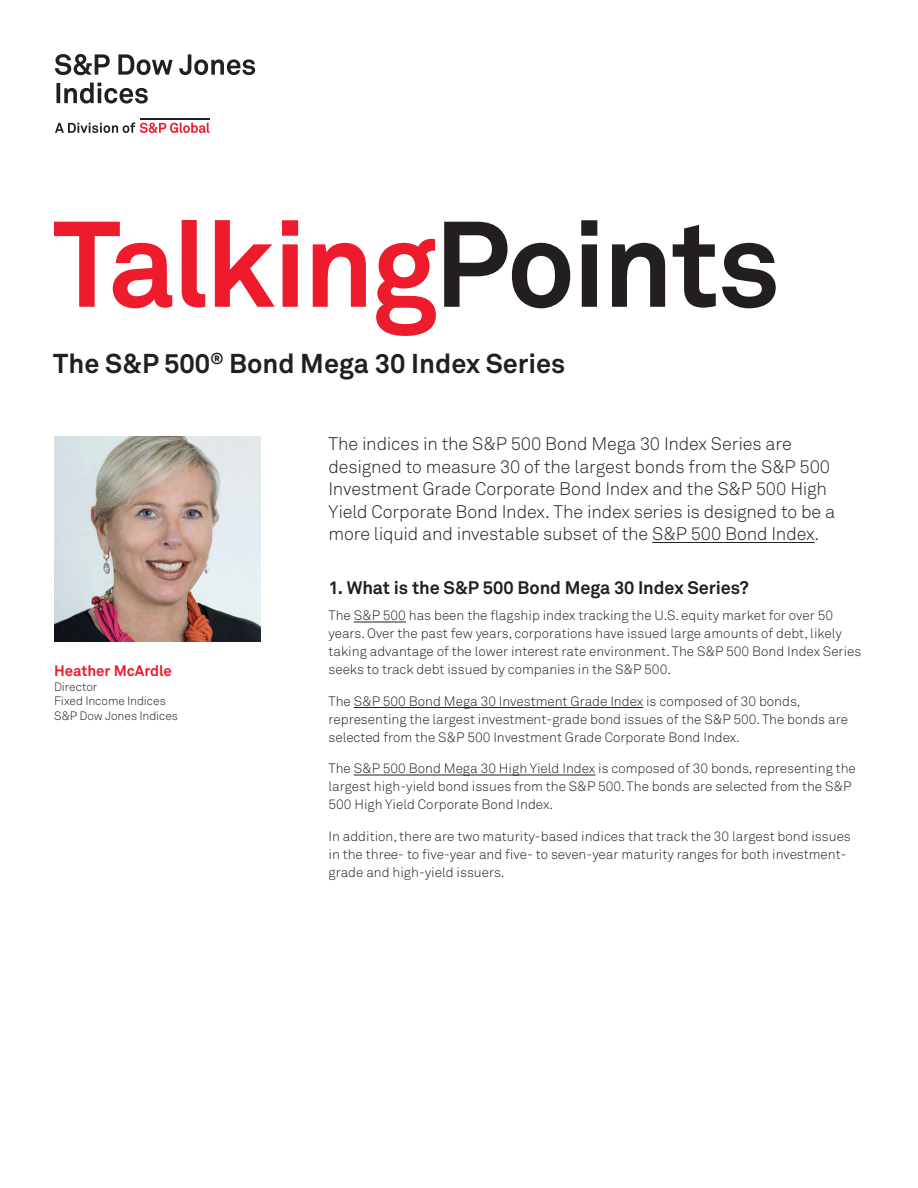
<style>
.page{position:relative;width:918px;height:1188px;background:#fff}
.page>*{position:absolute;margin:0;border:0;box-sizing:border-box;transform-origin:0 0}
.A_Brochure_Title_80{font:700 120px "Akkurat Pro";letter-spacing:-.025em;color:#ee1b2d}
.Intro_Paragraph{font:700 27px "Akkurat Pro";color:#231f20}
.C_Intro_Copy_1_12_15{font:300 18px/22.5px "Akkurat Pro";letter-spacing:-.01em;color:#231f20}
.D_Subheading_Level_2{font:700 18px "Akkurat Pro";letter-spacing:-.005em;color:#231f20}
.t1{font:700 15px "Akkurat Pro";color:#ee1b2d}
.Body_copy{font:300 13.5px/18px "Akkurat Pro";color:#231f20}
.t2{font:300 12px/14.4px "Akkurat Pro";letter-spacing:-.005em;color:#231f20}
.s1{color:#231f20}
</style>
<div class="page">
<img style="left:55px;top:436px;width:205px;height:206px">
<hr style="left:652px;top:542px;width:163px;height:1px;background:#231f20">
<hr style="left:354px;top:622px;width:52px;height:1px;background:#231f20">
<hr style="left:354px;top:707px;width:289px;height:1px;background:#231f20">
<hr style="left:354px;top:775px;width:241px;height:1px;background:#231f20">
<hr style="left:140px;top:118px;width:70px;height:2px;background:#231f20">
<svg style="left:55px;top:122px;width:155px;height:11px"></svg>
<svg style="left:55px;top:54px;width:200px;height:50px"></svg>
<p class="A_Brochure_Title_80" style="left:53px;top:191px;width:729px">Talking<span class="s1">Points</span></p>
<p class="Intro_Paragraph" style="left:53px;top:347px;width:514px">The S&amp;P 500<sup>®</sup> Bond Mega 30 Index Series</p>
<p class="t1" style="left:54px;top:662px;width:119px">Heather McArdle</p>
<p class="t2" style="left:54px;top:679px;width:126px">Director<br>Fixed Income Indices<br>S&amp;P Dow Jones Indices</p>
<p class="C_Intro_Copy_1_12_15" style="left:328px;top:433px;width:508px">The indices in the S&amp;P 500 Bond Mega 30 Index Series are designed to measure 30 of the largest bonds from the S&amp;P 500<br>Investment Grade Corporate Bond Index and the S&amp;P 500 High Yield Corporate Bond Index. The index series is designed to be a more liquid and investable subset of the S&amp;P 500 Bond Index.</p>
<p class="D_Subheading_Level_2" style="left:328px;top:576px;width:422px">1. What is the S&amp;P 500 Bond Mega 30 Index Series?</p>
<p class="Body_copy" style="left:328px;top:607px;width:534px">The S&amp;P 500 has been the flagship index tracking the U.S. equity market for over 50 years. Over the past few years, corporations have issued large amounts of debt, likely taking advantage of the lower interest rate environment. The S&amp;P 500 Bond Index Series seeks to track debt issued by companies in the S&amp;P 500.</p>
<p class="Body_copy" style="left:328px;top:692px;width:521px">The S&amp;P 500 Bond Mega 30 Investment Grade Index is composed of 30 bonds, representing the largest investment-grade bond issues of the S&amp;P 500. The bonds are selected from the S&amp;P 500 Investment Grade Corporate Bond Index.</p>
<p class="Body_copy" style="left:328px;top:760px;width:529px">The S&amp;P 500 Bond Mega 30 High Yield Index is composed of 30 bonds, representing the largest high-yield bond issues from the S&amp;P 500. The bonds are selected from the S&amp;P<br>500 High Yield Corporate Bond Index.</p>
<p class="Body_copy" style="left:328px;top:827px;width:524px">In addition, there are two maturity-based indices that track the 30 largest bond issues in the three- to five-year and five- to seven-year maturity ranges for both investment&shy;grade and high-yield issuers.</p>
</div>
